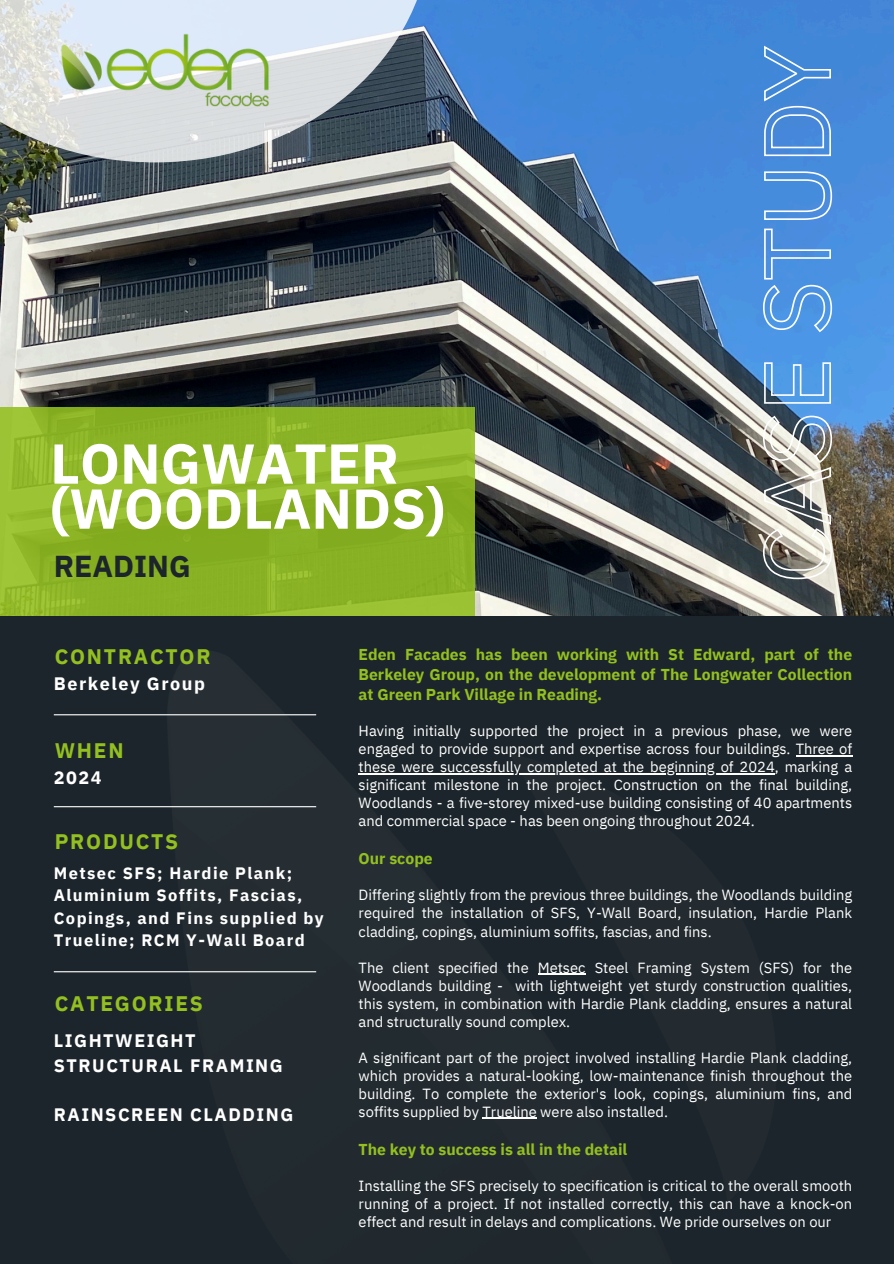
<style>
.page{position:relative;width:894px;height:1264px;background:#fff}
.page>*{position:absolute;margin:0;border:0;box-sizing:border-box;transform-origin:0 0}
.t1{font:700 56.1px/45px "IBM Plex Sans";color:#fff}
.t2{font:700 30.15px "IBM Plex Sans";color:#1c252b}
.t3{font:700 21px "IBM Plex Sans";letter-spacing:.085em;color:#93c020}
.t4{font:700 18px/24.8px "IBM Plex Sans";letter-spacing:.085em;color:#fff}
.t5{font:700 16.5px/22.5px "IBM Plex Sans";letter-spacing:.085em;color:#fff}
.t6{font:700 15.75px/20.2px "IBM Plex Sans";color:#93c020;text-align:justify}
.t7{font:14.7px/18px "IBM Plex Sans";color:#fff}
</style>
<div class="page">
<img style="left:0;top:0;width:893px;height:616px">
<svg style="left:0;top:0;width:431px;height:162px;background:#a8b0b6"></svg>
<svg style="left:0;top:408px;width:474px;height:208px;background:#8cb527"></svg>
<div style="left:0;top:616px;width:893px;height:647px;background:#1c252b"></div>
<img style="left:89px;top:653px;width:738px;height:466px">
<hr style="left:54px;top:714px;width:262px;height:1px;background:#fff">
<hr style="left:54px;top:806px;width:262px;height:1px;background:#fff">
<hr style="left:54px;top:971px;width:262px;height:1px;background:#fff">
<img style="left:55px;top:0;width:233px;height:113px">
<svg style="left:762px;top:44px;width:70px;height:536px;background:#719ccc"></svg>
<hr style="left:795px;top:755px;width:56px;height:1px;background:#fff">
<hr style="left:358px;top:773px;width:416px;height:1px;background:#fff">
<hr style="left:537px;top:973px;width:48px;height:1px;background:#fff">
<hr style="left:482px;top:1117px;width:54px;height:1px;background:#fff">
<h1 class="t1" style="left:50px;top:440px;width:396px">LONGWATER (WOODLANDS)</h1>
<p class="t2" style="left:54px;top:546px;width:138px">READING</p>
<p class="t3" style="left:55px;top:642px;width:157px">CONTRACTOR</p>
<p class="t4" style="left:54px;top:670px;width:153px">Berkeley Group</p>
<h4 class="t3" style="left:55px;top:736px;width:70px">WHEN</h4>
<p class="t4" style="left:54px;top:765px;width:49px">2024</p>
<p class="t3" style="left:55px;top:827px;width:125px">PRODUCTS</p>
<p class="t5" style="left:54px;top:861px;width:271px">Metsec SFS; Hardie Plank;<br>Aluminium Soffits, Fascias,<br>Copings, and Fins supplied by<br>Trueline; RCM Y-Wall Board</p>
<p class="t3" style="left:55px;top:989px;width:150px">CATEGORIES</p>
<p class="t4" style="left:54px;top:1027px;width:230px">LIGHTWEIGHT<br>STRUCTURAL FRAMING</p>
<p class="t4" style="left:54px;top:1101px;width:241px">RAINSCREEN CLADDING</p>
<p class="t6" style="left:358px;top:643px;width:495px">Eden Facades has been working with St Edward, part of the Berkeley Group, on the development of The Longwater Collection at Green Park Village in Reading.</p>
<h6 class="t7" style="left:358px;top:721px;width:495px">Having initially supported the project in a previous phase, we were engaged to provide support and expertise across four buildings. Three of</h6>
<h4 class="t7" style="left:358px;top:757px;width:495px;text-align:justify">these were successfully completed at the beginning of 2024, marking a significant milestone in the project. Construction on the final building, Woodlands - a five-storey mixed-use building consisting of 40 apartments and commercial space - has been ongoing throughout 2024.</h4>
<h4 class="t6" style="left:358px;top:848px;width:76px">Our scope</h4>
<h4 class="t7" style="left:358px;top:886px;width:495px">Differing slightly from the previous three buildings, the Woodlands building required the installation of SFS, Y-Wall Board, insulation, Hardie Plank</h4>
<h6 class="t7" style="left:358px;top:922px;width:354px">cladding, copings, aluminium soffits, fascias, and fins.</h6>
<h6 class="t7" style="left:358px;top:958px;width:228px">The client specified the Metsec</h6>
<h4 class="t7" style="left:358px;top:958px;width:495px;text-align:justify;text-indent:236px">Steel Framing System (SFS) for the Woodlands building - with lightweight yet sturdy construction qualities, this system, in combination with Hardie Plank cladding, ensures a natural and structurally sound complex.</h4>
<h4 class="t7" style="left:358px;top:1048px;width:495px">A significant part of the project involved installing Hardie Plank cladding, which provides a natural-looking, low-maintenance finish throughout the</h4>
<h6 class="t7" style="left:358px;top:1084px;width:495px">building. To complete the exterior's look, copings, aluminium fins, and soffits supplied by Trueline were also installed.</h6>
<h6 class="t6" style="left:358px;top:1138px;width:270px">The key to success is all in the detail</h6>
<h6 class="t7" style="left:358px;top:1176px;width:495px">Installing the SFS precisely to specification is critical to the overall smooth</h6>
<h4 class="t7" style="left:358px;top:1194px;width:495px">running of a project. If not installed correctly, this can have a knock-on effect and result in delays and complications. We pride ourselves on our</h4>
</div>
